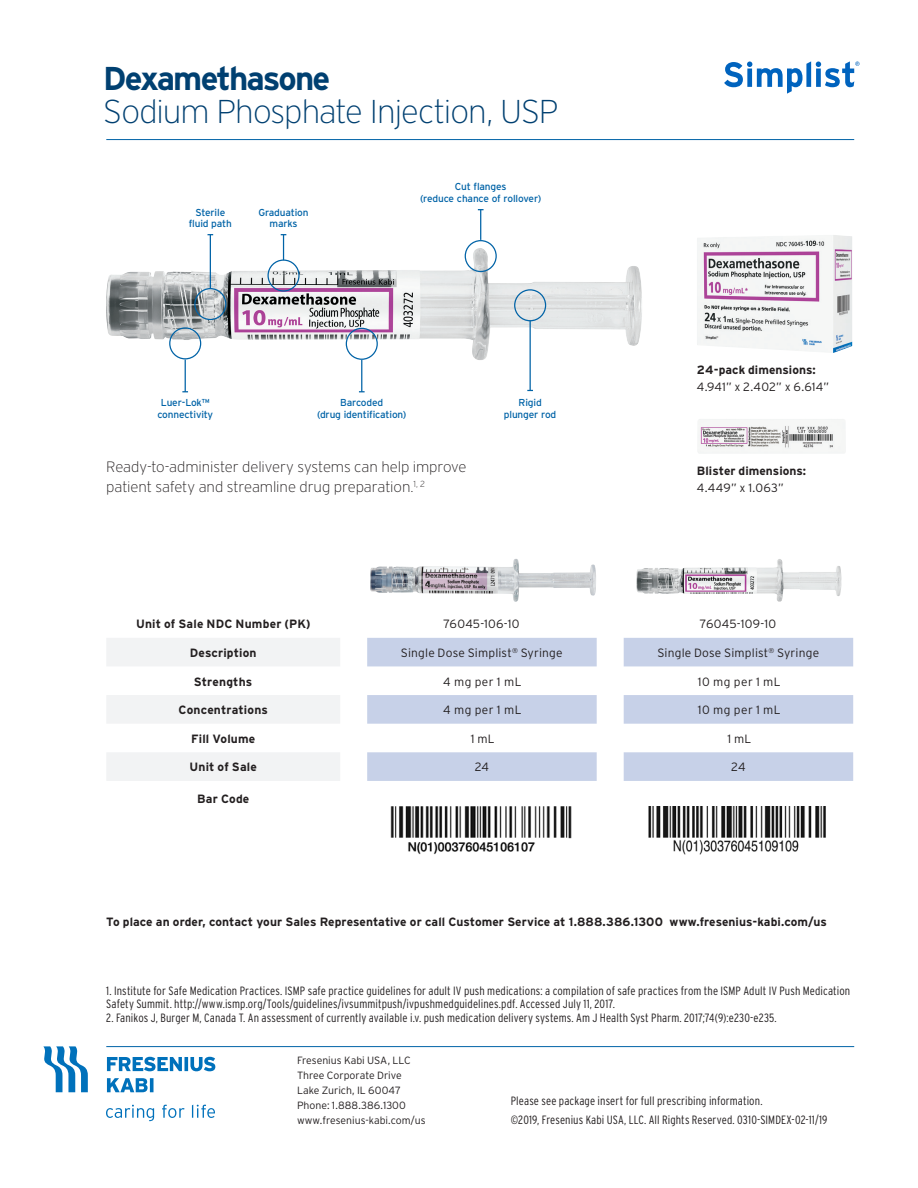
<style>
.page{position:relative;width:918px;height:1188px;background:#fff}
.page>*{position:absolute;margin:0;border:0;box-sizing:border-box;transform-origin:0 0}
.t1{font:200 33px/33px "Interstate";letter-spacing:-.03em;color:#004071}
.Subtitle{font:200 15px/19.5px "Interstate";letter-spacing:-.01em;color:#231f20}
.t2{font:300 12px/13.5px "Interstate Condensed";letter-spacing:.01em;color:#231f20}
.t3{font:700 12px/16.5px "Interstate";letter-spacing:.005em;color:#231f20}
.t4{font:300 12px "Interstate";letter-spacing:.015em;color:#231f20}
.t5{font:300 10.5px/15px "Interstate";color:#231f20}
._8_on_9_Interstate_R{font:10.05px/11.4px "Interstate";letter-spacing:-.015em;color:#0163a7;text-align:center}
.s1{font-weight:700}
.s2{font-weight:300}
</style>
<div class="page">
<img style="left:106px;top:248px;width:536px;height:112px">
<svg style="left:43px;top:1046px;width:45px;height:46px"></svg>
<svg style="left:107px;top:1078px;width:47px;height:14px"></svg>
<svg style="left:107px;top:1057px;width:108px;height:14px"></svg>
<svg style="left:106px;top:1105px;width:109px;height:16px"></svg>
<hr style="left:106px;top:1046px;width:748px;height:1px;background:#0163a7">
<div style="left:346px;top:328px;width:32px;height:32px;border:1px solid #0163a7;border-radius:50%"></div>
<hr style="left:361px;top:360px;width:1px;height:32px;background:#0163a7">
<div style="left:169px;top:327px;width:32px;height:32px;border:1px solid #0163a7;border-radius:50%"></div>
<hr style="left:185px;top:360px;width:1px;height:32px;background:#0163a7">
<div style="left:194px;top:288px;width:32px;height:32px;border:1px solid #0163a7;border-radius:50%"></div>
<hr style="left:210px;top:235px;width:1px;height:53px;background:#0163a7">
<div style="left:267px;top:259px;width:33px;height:33px;border:1px solid #0163a7;border-radius:50%"></div>
<svg style="left:281px;top:234px;width:5px;height:26px"></svg>
<div style="left:514px;top:289px;width:32px;height:32px;border:1px solid #0163a7;border-radius:50%"></div>
<hr style="left:530px;top:321px;width:1px;height:69px;background:#0163a7">
<div style="left:465px;top:240px;width:32px;height:32px;border:1px solid #0163a7;border-radius:50%"></div>
<hr style="left:480px;top:210px;width:1px;height:30px;background:#0163a7">
<svg style="left:724px;top:61px;width:136px;height:33px"></svg>
<img style="left:697px;top:235px;width:155px;height:118px">
<img style="left:698px;top:419px;width:147px;height:34px">
<svg style="left:107px;top:638px;width:233px;height:143px"></svg>
<svg style="left:367px;top:638px;width:486px;height:143px;fill:#c7d1e8"></svg>
<img style="left:390px;top:806px;width:182px;height:49px">
<img style="left:648px;top:806px;width:178px;height:49px">
<img style="left:636px;top:559px;width:206px;height:43px">
<img style="left:370px;top:559px;width:226px;height:43px">
<hr style="left:106px;top:139px;width:748px;height:1px;background:#0163a7">
<p class="t1" style="left:103px;top:62px;width:457px"><span class="s1">Dexamethasone<br></span>Sodium Phosphate Injection, USP</p>
<p class="_8_on_9_Interstate_R" style="left:189px;top:206px;width:45px">Sterile fluid path</p>
<p class="_8_on_9_Interstate_R" style="left:258px;top:206px;width:52px">Graduation marks</p>
<p class="_8_on_9_Interstate_R" style="left:420px;top:181px;width:123px">Cut flanges<br>(reduce chance of rollover)</p>
<p class="_8_on_9_Interstate_R" style="left:157px;top:397px;width:57px">Luer-Lok™ connectivity</p>
<p class="_8_on_9_Interstate_R" style="left:504px;top:397px;width:54px">Rigid plunger rod</p>
<p class="_8_on_9_Interstate_R" style="left:317px;top:397px;width:91px">Barcoded<br>(drug identification)</p>
<p class="t3" style="left:697px;top:362px;width:120px">24-pack dimensions:</p>
<p class="t4" style="left:697px;top:379px;width:133px">4.941” x 2.402” x 6.614”</p>
<p class="Subtitle" style="left:106px;top:457px;width:362px">Ready-to-administer delivery systems can help improve patient safety and streamline drug preparation.<sup>1,</sup> <sup>2</sup></p>
<p class="t3" style="left:697px;top:463px;width:111px">Blister dimensions:<br><span class="s2">4.449” x 1.063”</span></p>
<p class="t3" style="left:136px;top:616px;width:176px">Unit of Sale NDC Number (PK)</p>
<p class="t4" style="left:444px;top:617px;width:77px">76045-106-10</p>
<p class="t4" style="left:700px;top:617px;width:78px">76045-109-10</p>
<p class="t3" style="left:190px;top:644px;width:68px">Description</p>
<p class="t4" style="left:401px;top:645px;width:163px">Single Dose Simplist<sup>®</sup> Syringe</p>
<p class="t4" style="left:657px;top:645px;width:163px">Single Dose Simplist<sup>®</sup> Syringe</p>
<p class="t3" style="left:194px;top:673px;width:60px">Strengths</p>
<p class="t4" style="left:443px;top:674px;width:80px">4 mg per 1 mL</p>
<p class="t4" style="left:698px;top:674px;width:84px">10 mg per 1 mL</p>
<p class="t3" style="left:179px;top:702px;width:91px">Concentrations</p>
<p class="t4" style="left:443px;top:703px;width:80px">4 mg per 1 mL</p>
<p class="t4" style="left:698px;top:703px;width:84px">10 mg per 1 mL</p>
<p class="t3" style="left:191px;top:730px;width:66px">Fill Volume</p>
<p class="t4" style="left:471px;top:731px;width:25px">1 mL</p>
<p class="t4" style="left:727px;top:731px;width:25px">1 mL</p>
<p class="t3" style="left:190px;top:759px;width:69px">Unit of Sale</p>
<p class="t4" style="left:475px;top:760px;width:16px">24</p>
<p class="t4" style="left:731px;top:760px;width:16px">24</p>
<p class="t3" style="left:197px;top:790px;width:54px">Bar Code</p>
<p class="t3" style="left:106px;top:913px;width:722px">To place an order, contact your Sales Representative or call Customer Service at 1.888.386.1300 www.fresenius-kabi.com/us</p>
<p class="t2" style="left:106px;top:984px;width:746px">1. Institute for Safe Medication Practices. ISMP safe practice guidelines for adult IV push medications: a compilation of safe practices from the ISMP Adult IV Push Medication<br>Safety Summit. http://www.ismp.org/Tools/guidelines/ivsummitpush/ivpushmedguidelines.pdf. Accessed July 11, 2017.</p>
<p class="t2" style="left:106px;top:1011px;width:672px">2. Fanikos J, Burger M, Canada T. An assessment of currently available i.v. push medication delivery systems. Am J Health Syst Pharm. 2017;74(9):e230-e235.</p>
<p class="t5" style="left:297px;top:1053px;width:130px">Fresenius Kabi USA, LLC<br>Three Corporate Drive<br>Lake Zurich, IL 60047<br>Phone: 1.888.386.1300 www.fresenius-kabi.com/us</p>
<p class="t2" style="left:511px;top:1094px;width:253px">Please see package insert for full prescribing information.</p>
<p class="t2" style="left:511px;top:1113px;width:318px">©2019, Fresenius Kabi USA, LLC. All Rights Reserved. 0310-SIMDEX-02-11/19</p>
</div>
